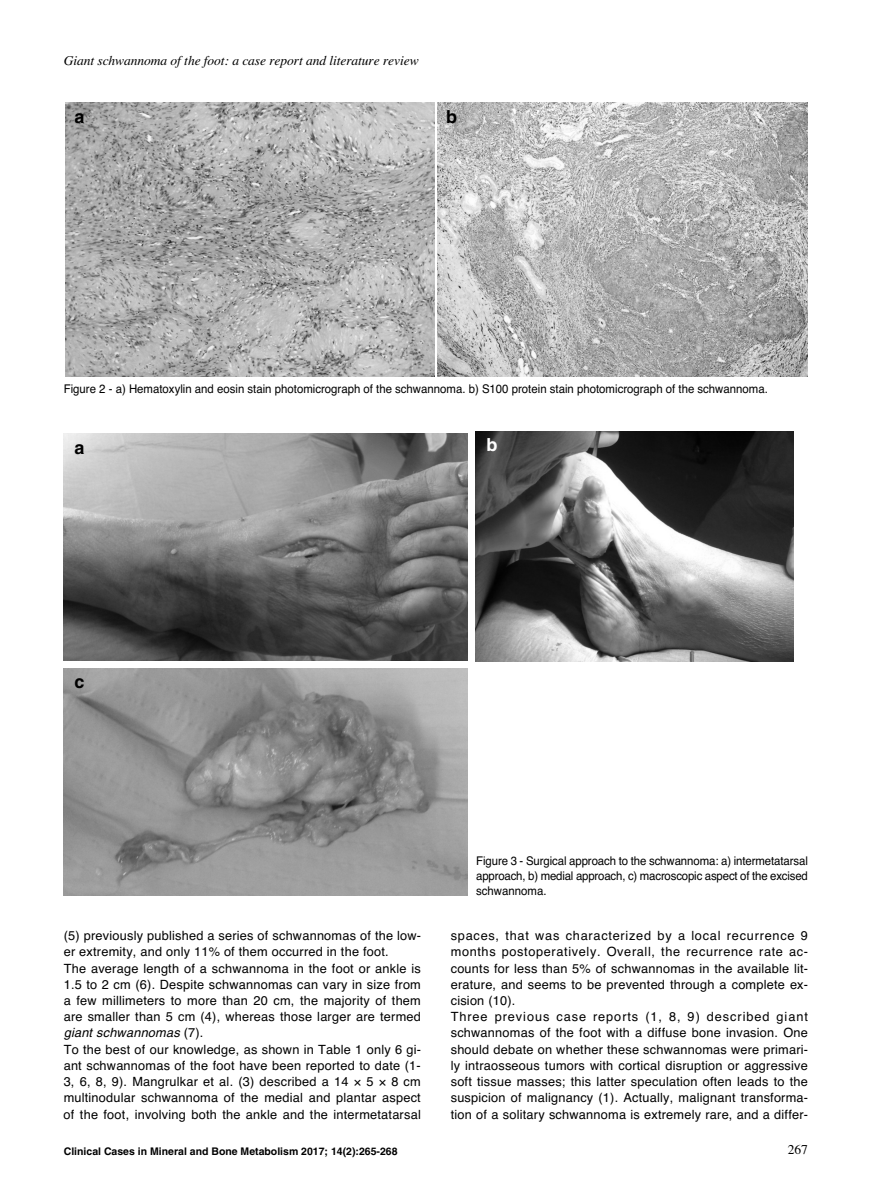
<style>
.page{position:relative;width:893px;height:1191px;background:#fff}
.page>*{position:absolute;margin:0;border:0;box-sizing:border-box;transform-origin:0 0}
.t1{font:700 18px "Helvetica";color:#000}
.t2{font:700 18px "Helvetica";color:#fff}
.t3{font:italic 13.5px "Times";letter-spacing:-.005em;color:#000}
.t4{font:13.5px "Times";color:#000}
.t5{font:12.75px/16.2px "Helvetica";letter-spacing:.015em;color:#000}
.t6{font:12px/15px "Helvetica";color:#000;text-align:justify;scale:.95 1}
.t7{font:700 10.5px "Helvetica";color:#000}
.s1{font-style:italic}
</style>
<div class="page">
<img style="left:65px;top:102px;width:369px;height:275px">
<img style="left:437px;top:102px;width:370px;height:275px">
<img style="left:64px;top:433px;width:403px;height:227px">
<img style="left:64px;top:668px;width:403px;height:227px">
<img style="left:475px;top:431px;width:319px;height:231px">
<p class="t3" style="left:64px;top:53px;width:356px">Giant schwannoma of the foot: a case report and literature review</p>
<h1 class="t1" style="left:74px;top:110px;width:12px">a</h1>
<h1 class="t1" style="left:446px;top:110px;width:12px">b</h1>
<p class="t6" style="left:64px;top:381px;width:743px">Figure 2 - a) Hematoxylin and eosin stain photomicrograph of the schwannoma. b) S100 protein stain photomicrograph of the schwannoma.</p>
<h1 class="t1" style="left:74px;top:441px;width:12px">a</h1>
<h1 class="t1" style="left:74px;top:675px;width:12px">c</h1>
<h1 class="t2" style="left:486px;top:438px;width:12px">b</h1>
<p class="t6" style="left:476px;top:853px;width:351px">Figure 3 - Surgical approach to the schwannoma: a) intermetatarsal approach, b) medial approach, c) macroscopic aspect of the excised schwannoma.</p>
<p class="t5" style="left:64px;top:927px;width:359px">(5) previously published a series of schwannomas of the low&shy;er extremity, and only 11% of them occurred in the foot.<br>The average length of a schwannoma in the foot or ankle is 1.5 to 2 cm (6). Despite schwannomas can vary in size from a few millimeters to more than 20 cm, the majority of them are smaller than 5 cm (4), whereas those larger are termed <span class="s1">giant schwannomas</span> (7).<br>To the best of our knowledge, as shown in Table 1 only 6 gi&shy;ant schwannomas of the foot have been reported to date (1- 3, 6, 8, 9). Mangrulkar et al. (3) described a 14 × 5 × 8 cm multinodular schwannoma of the medial and plantar aspect of the foot, involving both the ankle and the intermetatarsal</p>
<p class="t5" style="left:451px;top:927px;width:359px">spaces, that was characterized by a local recurrence 9 months postoperatively. Overall, the recurrence rate ac&shy;counts for less than 5% of schwannomas in the available lit&shy;erature, and seems to be prevented through a complete ex&shy;cision (10).<br>Three previous case reports (1, 8, 9) described giant schwannomas of the foot with a diffuse bone invasion. One should debate on whether these schwannomas were primari&shy;ly intraosseous tumors with cortical disruption or aggressive soft tissue masses; this latter speculation often leads to the suspicion of malignancy (1). Actually, malignant transforma&shy;tion of a solitary schwannoma is extremely rare, and a differ-</p>
<p class="t7" style="left:64px;top:1147px;width:335px">Clinical Cases in Mineral and Bone Metabolism 2017; 14(2):265-268</p>
<p class="t4" style="left:788px;top:1141px;width:22px">267</p>
</div>
